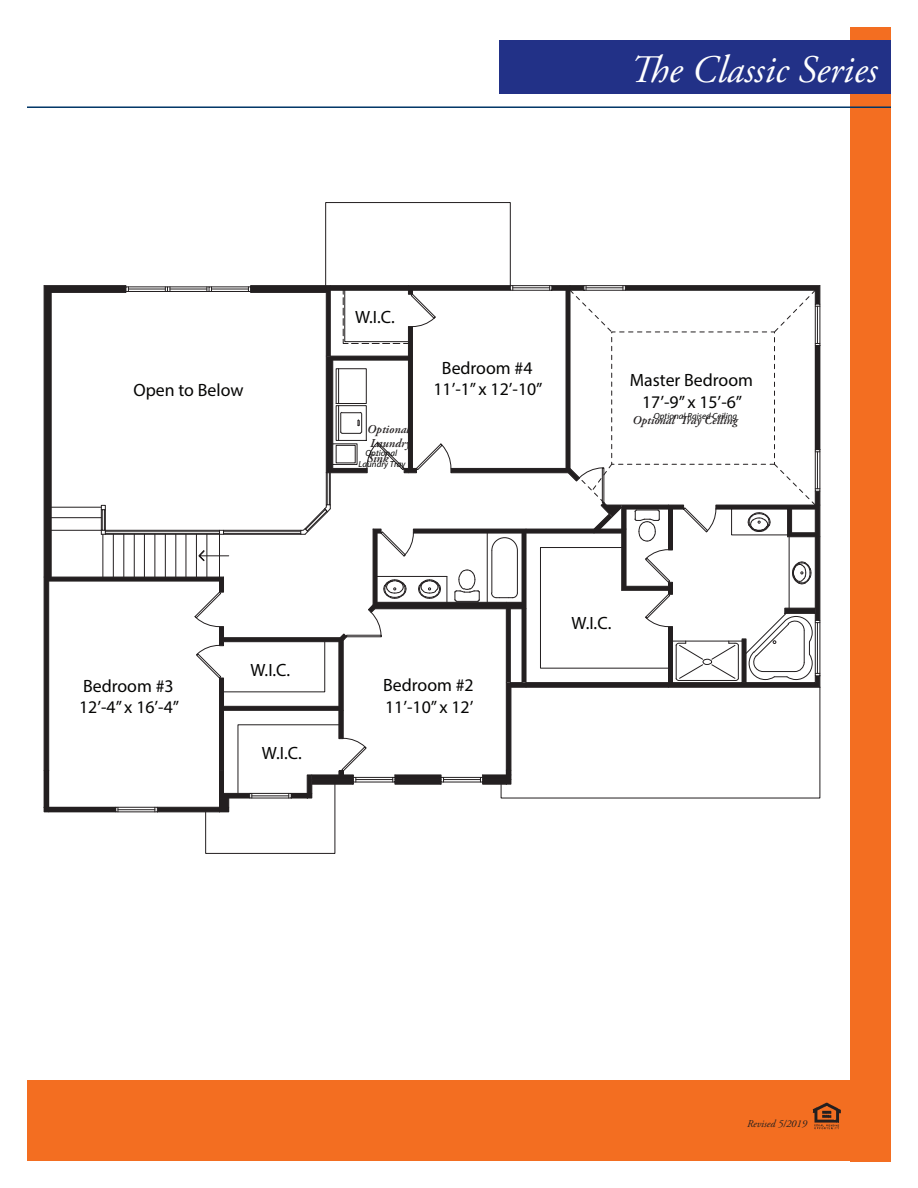
<style>
.page{position:relative;width:918px;height:1188px;background:#fff}
.page>*{position:absolute;margin:0;border:0;box-sizing:border-box;transform-origin:0 0}
.t1{font:italic 39px "Adobe Garamond Pro";color:#fff}
.t2{font:17.85px/21.5px "Myriad Pro";color:#050504;text-align:center}
.t3{font:italic 600 12px "Adobe Garamond Pro";color:#231f20}
.t4{font:italic 10.5px "Adobe Garamond Pro";color:#231f20}
.t5{font:italic 8.85px/10.6px "Myriad Pro";letter-spacing:.005em;color:#050504;text-align:center}
</style>
<div class="page">
<div style="left:851px;top:27px;width:40px;height:1134px;background:#f36e21"></div>
<div style="left:27px;top:1080px;width:824px;height:81px;background:#f36e21"></div>
<hr style="left:27px;top:106px;width:864px;height:2px;background:#003667">
<img style="left:812px;top:1102px;width:29px;height:28px">
<div style="left:500px;top:40px;width:391px;height:54px;background:#223187"></div>
<div style="left:325px;top:202px;width:186px;height:84px;border:1px solid #231f20"></div>
<svg style="left:44px;top:285px;width:777px;height:569px"></svg>
<h1 class="t1" style="left:630px;top:46px;width:249px">The Classic Series</h1>
<p class="t2" style="left:133px;top:379px;width:112px">Open to Below</p>
<p class="t2" style="left:355px;top:306px;width:41px">W.I.C.</p>
<p class="t3" style="left:367px;top:422px;width:44px">Optional</p>
<p class="t3" style="left:370px;top:436px;width:42px">Laundry</p>
<p class="t3" style="left:367px;top:451px;width:23px">Sink</p>
<p class="t5" style="left:359px;top:448px;width:49px">Optional<br>Laundry Tray</p>
<p class="t2" style="left:433px;top:357px;width:111px">Bedroom #4<br>11’-1” x 12’-10”</p>
<p class="t2" style="left:630px;top:369px;width:125px">Master Bedroom<br>17’-9” x 15’-6”</p>
<p class="t5" style="left:654px;top:411px;width:85px">Optional Raised Ceiling</p>
<p class="t3" style="left:633px;top:413px;width:107px">Optional Tray Ceiling</p>
<p class="t2" style="left:251px;top:659px;width:41px">W.I.C.</p>
<p class="t2" style="left:79px;top:675px;width:102px;text-align:left">Bedroom #3<br>12’-4” x 16’-4”</p>
<p class="t2" style="left:383px;top:674px;width:92px;text-align:left">Bedroom #2<br>11’-10” x 12’</p>
<p class="t2" style="left:262px;top:742px;width:41px">W.I.C.</p>
<p class="t2" style="left:572px;top:612px;width:41px">W.I.C.</p>
<p class="t4" style="left:747px;top:1117px;width:61px">Revised 5/2019</p>
</div>
